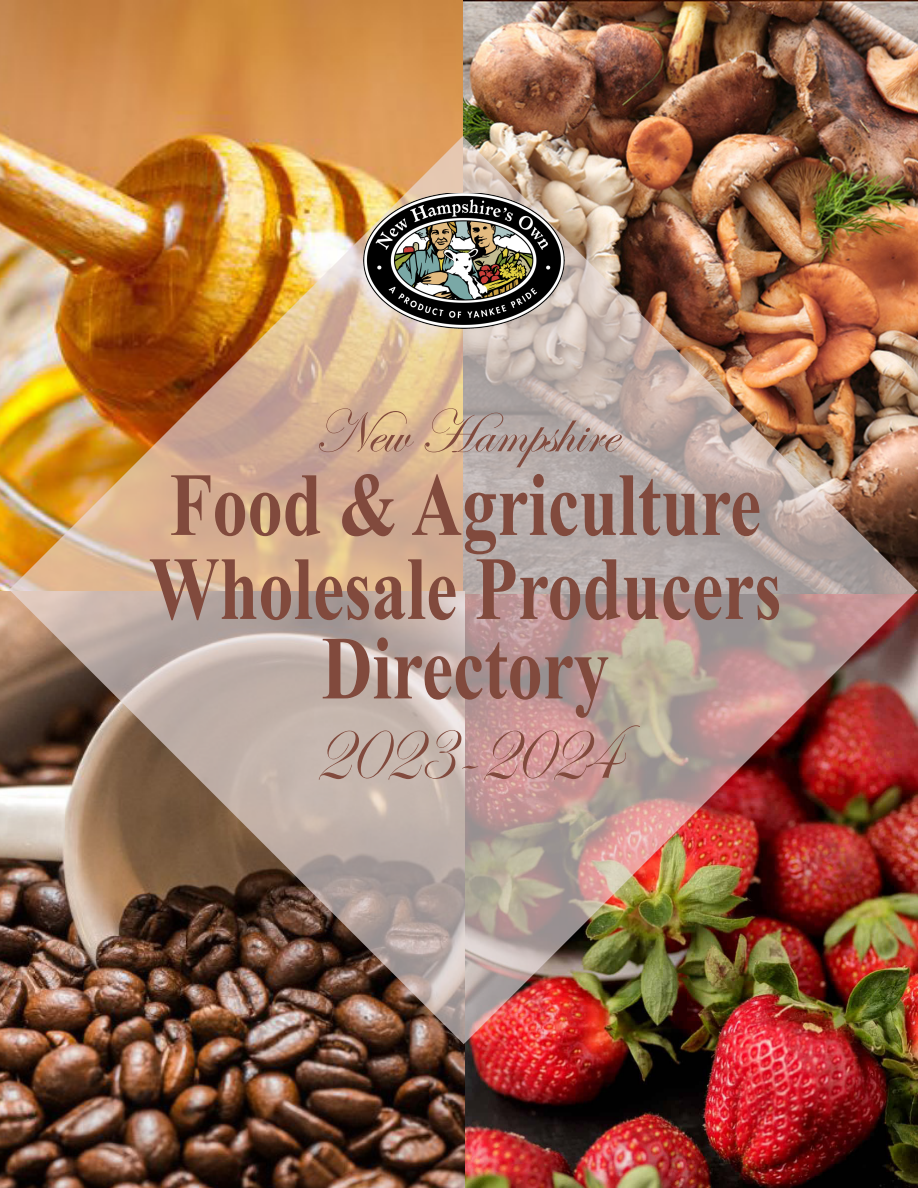
<style>
.page{position:relative;width:918px;height:1188px;background:#fff}
.page>*{position:absolute;margin:0;border:0;box-sizing:border-box;transform-origin:0 0}
.t1{font:700 90px/79.5px "Times New Roman";color:#814a3d;text-align:center;scale:.78 1}
.t2{font:90px "Edwardian Script ITC";color:#814a3d;scale:.81 1}
.t3{font:61.5px "Edwardian Script ITC";color:#814a3d}
</style>
<div class="page">
<img style="left:1px;top:594px;width:917px;height:594px">
<img style="left:0;top:0;width:918px;height:594px">
<img style="left:9px;top:136px;width:908px;height:908px">
<img style="left:362px;top:193px;width:205px;height:139px">
<p class="t3" style="left:314px;top:399px;width:305px">New Hampshire</p>
<p class="t1" style="left:170px;top:462px;width:760px">Food &amp; Agriculture</p>
<p class="t1" style="left:149px;top:546px;width:812px">Wholesale Producers<br>Directory</p>
<p class="t2" style="left:313px;top:701px;width:378px">2023-2024</p>
</div>
